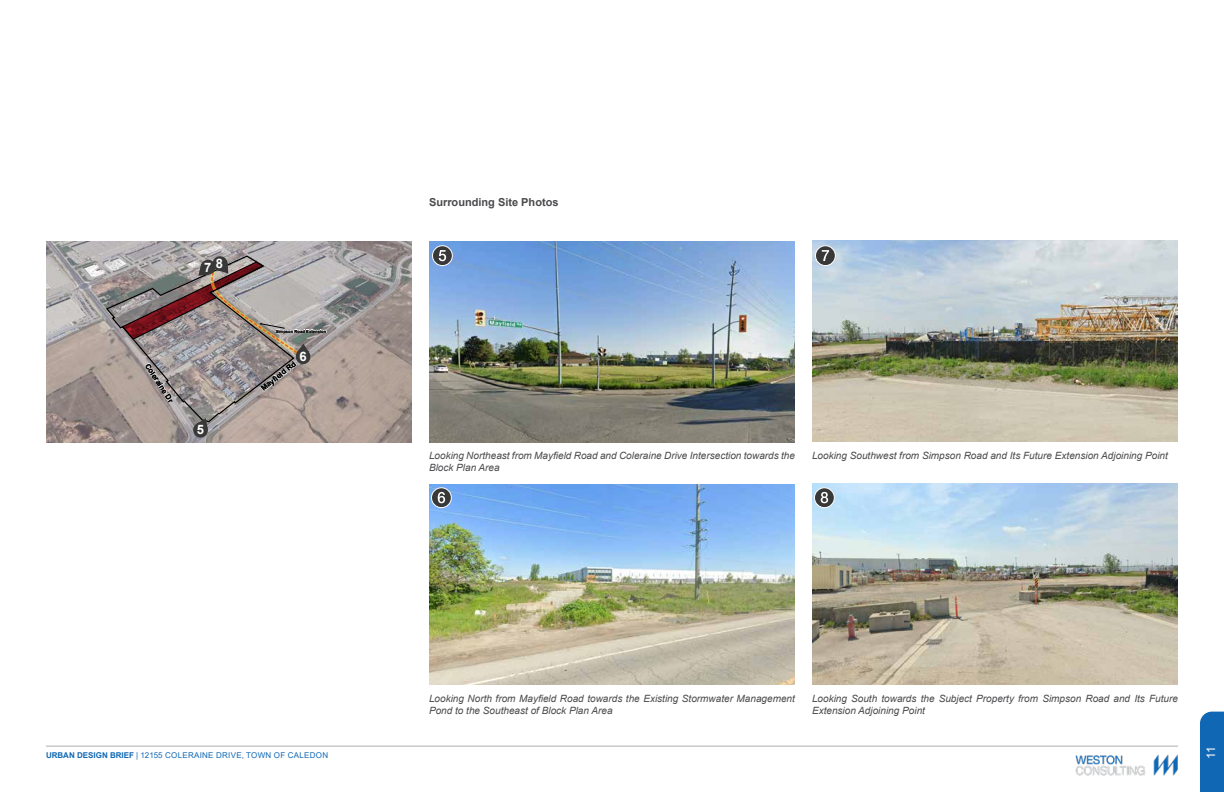
<style>
.page{position:relative;width:1224px;height:792px;background:#fff}
.page>*{position:absolute;margin:0;border:0;box-sizing:border-box;transform-origin:0 0}
.t1{font:700 13px "Arial";color:#fff}
.t2{font:12px "Arial";color:#fff}
.t3{font:700 11px "Arial";color:#4a4a4d}
.t4{font:italic 10px/12px "Arial";color:#4a4a4d}
.t5{font:8px "Arial";letter-spacing:.035em;color:#1068b4}
.t6{font:700 7.5px "Arial";color:#000}
.t7{font:700 4.2px "Arial";color:#000}
.s1{font-weight:700}
</style>
<div class="page">
<hr style="left:46px;top:746px;width:1132px;height:1px;background:#afafaf">
<img style="left:1075px;top:754px;width:103px;height:22px">
<div style="left:1200px;top:712px;width:24px;height:80px;background:#1068b4"></div>
<img style="left:429px;top:241px;width:366px;height:201px">
<img style="left:429px;top:484px;width:366px;height:201px">
<img style="left:812px;top:241px;width:366px;height:201px">
<img style="left:812px;top:484px;width:366px;height:200px">
<svg style="left:432px;top:488px;width:19px;height:20px"></svg>
<div style="left:431px;top:487px;width:21px;height:21px;border:1px solid #fff;border-radius:50%"></div>
<svg style="left:438px;top:492px;width:7px;height:11px"></svg>
<div style="left:433px;top:246px;width:19px;height:20px;background:#383838;border-radius:50%"></div>
<div style="left:432px;top:245px;width:21px;height:21px;border:1px solid #fff;border-radius:50%"></div>
<svg style="left:439px;top:250px;width:7px;height:11px"></svg>
<svg style="left:815px;top:246px;width:20px;height:20px"></svg>
<div style="left:815px;top:245px;width:21px;height:21px;border:1px solid #fff;border-radius:50%"></div>
<svg style="left:822px;top:250px;width:7px;height:11px"></svg>
<svg style="left:814px;top:488px;width:20px;height:20px"></svg>
<div style="left:814px;top:487px;width:21px;height:21px;border:1px solid #fff;border-radius:50%"></div>
<svg style="left:821px;top:492px;width:7px;height:11px"></svg>
<img style="left:46px;top:241px;width:366px;height:201px">
<svg style="left:105px;top:255px;width:222px;height:183px"></svg>
<h1 class="t1" style="left:216px;top:254px;width:9px">8</h1>
<h1 class="t1" style="left:204px;top:258px;width:9px">7</h1>
<p class="t6" style="left:157px;top:370px;width:36px;rotate:57deg">leraine Dr</p>
<h1 class="t1" style="left:197px;top:421px;width:9px">5</h1>
<p class="t7" style="left:278px;top:328px;width:11px;rotate:-1deg">imps</p>
<p class="t7" style="left:288px;top:328px;width:40px">on Road Extension</p>
<h1 class="t1" style="left:300px;top:347px;width:9px">6</h1>
<p class="t6" style="left:274px;top:373px;width:25px;rotate:-38deg">eld Rd</p>
<p class="t6" style="left:259px;top:385px;width:21px;rotate:-39deg">Mayfi</p>
<p class="t3" style="left:429px;top:194px;width:131px">Surrounding Site Photos</p>
<p class="t4" style="left:429px;top:449px;width:367px">Looking Northeast from Mayfield Road and Coleraine Drive Intersection towards the<br>Block Plan Area</p>
<p class="t4" style="left:812px;top:450px;width:357px">Looking Southwest from Simpson Road and Its Future Extension Adjoining Point</p>
<p class="t4" style="left:429px;top:692px;width:367px">Looking North from Mayfield Road towards the Existing Stormwater Management<br>Pond to the Southeast of Block Plan Area</p>
<p class="t4" style="left:812px;top:692px;width:367px">Looking South towards the Subject Property from Simpson Road and Its Future<br>Extension Adjoining Point</p>
<p class="t5" style="left:46px;top:749px;width:284px"><span class="s1">URBAN DESIGN BRIEF</span> | 12155 COLERAINE DRIVE, TOWN OF CALEDON</p>
<p class="t2" style="left:1203px;top:759px;width:14px;rotate:-90deg">11</p>
</div>
